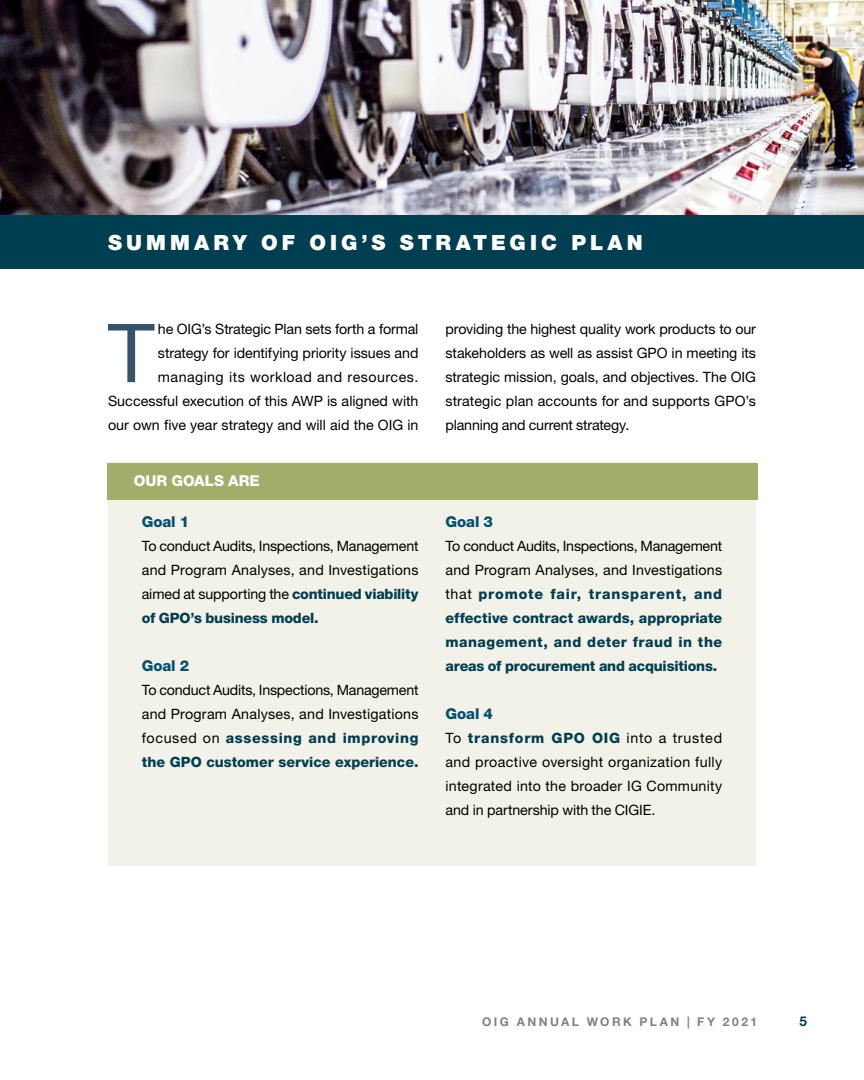
<style>
.page{position:relative;width:864px;height:1080px;background:#fff}
.page>*{position:absolute;margin:0;border:0;box-sizing:border-box;transform-origin:0 0}
.t1{font:81.45px "Helvetica Neue LT Std";color:#345567}
.t2{font:900 21px "Helvetica Neue LT Std";letter-spacing:.19em;color:#fff}
.t3{font:800 15px "Helvetica Neue LT Std";letter-spacing:-.005em;color:#004f6e}
.t4{font:800 15px "Helvetica Neue LT Std";color:#fff}
.t5{font:14.25px/24px "Helvetica Neue LT Std";color:#000;text-align:justify}
.t6{font:800 14.25px/24px "Helvetica Neue LT Std";letter-spacing:-.01em;color:#003e51;text-align:justify}
.t7{font:700 13.5px "Helvetica Neue LT Std";color:#003e51}
.t8{font:700 12px "Helvetica Neue LT Std";letter-spacing:.205em;color:#808285}
.s1{font-weight:800;color:#003e51}
.s2{font-weight:400;color:#000}
</style>
<div class="page">
<img style="left:0;top:0;width:864px;height:215px">
<div style="left:0;top:215px;width:864px;height:54px;background:#003e51"></div>
<div style="left:108px;top:463px;width:648px;height:403px;background:#f2f2e9"></div>
<div style="left:107px;top:463px;width:650px;height:37px;background:#a2ad6a"></div>
<h2 class="t2" style="left:108px;top:230px;width:536px">SUMMARY OF OIG’S STRATEGIC PLAN</h2>
<p class="t5" style="left:108px;top:317px;width:312px;text-align:right">he OIG’s Strategic Plan sets forth a formal strategy for identifying priority issues and managing its workload and resources.<br>Successful execution of this AWP is aligned with our own five year strategy and will aid the OIG in</p>
<p class="t5" style="left:445px;top:317px;width:312px">providing the highest quality work products to our stakeholders as well as assist GPO in meeting its strategic mission, goals, and objectives. The OIG strategic plan accounts for and supports GPO’s planning and current strategy.</p>
<h1 class="t1" style="left:108px;top:305px;width:48px">T</h1>
<p class="t4" style="left:134px;top:472px;width:127px">OUR GOALS ARE</p>
<p class="t3" style="left:142px;top:513px;width:49px">Goal 1</p>
<p class="t5" style="left:142px;top:534px;width:278px">To conduct Audits, Inspections, Management and Program Analyses, and Investigations aimed at supporting the <span class="s1">continued viability of GPO’s business model.</span></p>
<p class="t3" style="left:142px;top:657px;width:49px">Goal 2</p>
<p class="t5" style="left:142px;top:678px;width:278px">To conduct Audits, Inspections, Management and Program Analyses, and Investigations focused on <span class="s1">assessing and improving the GPO customer service experience.</span></p>
<p class="t3" style="left:446px;top:513px;width:49px">Goal 3</p>
<p class="t6" style="left:446px;top:534px;width:278px"><span class="s2">To conduct Audits, Inspections, Management and Program Analyses, and Investigations that</span> promote fair, transparent, and effective contract awards, appropriate management, and deter fraud in the areas of procurement and acquisitions.</p>
<p class="t3" style="left:446px;top:705px;width:49px">Goal 4</p>
<p class="t5" style="left:446px;top:726px;width:278px">To <span class="s1">transform GPO OIG</span> into a trusted and proactive oversight organization fully integrated into the broader IG Community and in partnership with the CIGIE.</p>
<p class="t8" style="left:482px;top:1015px;width:276px">OIG ANNUAL WORK PLAN | FY 2021</p>
<p class="t7" style="left:800px;top:1013px;width:9px">5</p>
</div>
